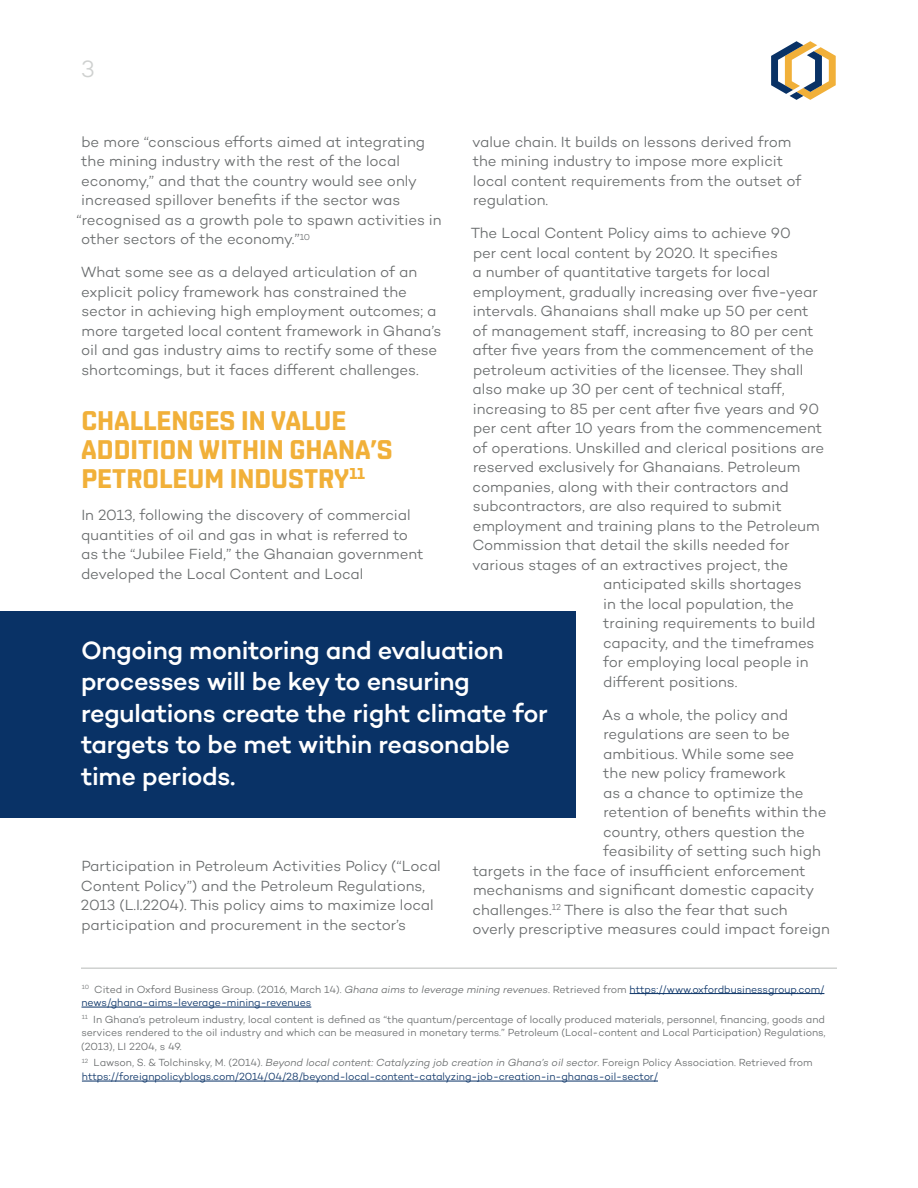
<style>
.page{position:relative;width:918px;height:1188px;background:#fff}
.page>*{position:absolute;margin:0;border:0;box-sizing:border-box;transform-origin:0 0}
.t1{font:700 27px/28.5px "Shentox";color:#f1b039}
.t2{font:500 25.5px/31.5px "Campton";letter-spacing:-.015em;color:#fff}
.t3{font:300 24px "Campton";color:#cfd1d0}
.t4{font:300 15px/19.5px "Campton";letter-spacing:-.005em;color:#696c6d}
.t5{font:300 10.5px/13.5px "Campton";letter-spacing:-.01em;color:#093266}
.t6{font:300 10.5px/13.5px "Campton";letter-spacing:-.005em;color:#696c6d;text-align:justify}
.s1{color:#696c6d}
.s2{font-style:italic;color:#696c6d}
</style>
<div class="page">
<svg style="left:771px;top:41px;width:65px;height:59px"></svg>
<hr style="left:81px;top:967px;width:756px;height:2px;background:#cfd1d0">
<hr style="left:630px;top:993px;width:194px;height:1px;background:#093266">
<hr style="left:82px;top:1007px;width:229px;height:1px;background:#093266">
<hr style="left:82px;top:1081px;width:576px;height:1px;background:#093266">
<div style="left:0;top:611px;width:576px;height:207px;background:#093266"></div>
<h3 class="t3" style="left:81px;top:54px;width:15px">3</h3>
<p class="t4" style="left:82px;top:132px;width:345px">be more “conscious efforts aimed at integrating</p>
<p class="t4" style="left:81px;top:151px;width:320px">the mining industry with the rest of the local</p>
<p class="t4" style="left:81px;top:171px;width:337px">economy,” and that the country would see only</p>
<p class="t4" style="left:81px;top:190px;width:321px">increased spillover benefits if the sector was</p>
<p class="t4" style="left:77px;top:210px;width:367px">“recognised as a growth pole to spawn activities in</p>
<p class="t4" style="left:81px;top:229px;width:231px">other sectors of the economy.”<sup>10</sup></p>
<p class="t4" style="left:81px;top:262px;width:362px">What some see as a delayed articulation of an explicit policy framework has constrained the sector in achieving high employment outcomes; a more targeted local content framework in Ghana’s oil and gas industry aims to rectify some of these shortcomings, but it faces different challenges.</p>
<h1 class="t1" style="left:81px;top:407px;width:313px">CHALLENGES IN VALUE<br>ADDITION WITHIN GHANA’S<br>PETROLEUM INDUSTRY<sup>11</sup></h1>
<p class="t4" style="left:81px;top:505px;width:344px">In 2013, following the discovery of commercial quantities of oil and gas in what is referred to as the “Jubilee Field,” the Ghanaian government developed the Local Content and Local</p>
<p class="t4" style="left:472px;top:132px;width:331px">value chain. It builds on lessons derived from the mining industry to impose more explicit local content requirements from the outset of regulation.</p>
<p class="t4" style="left:471px;top:223px;width:321px">The Local Content Policy aims to achieve 90</p>
<p class="t4" style="left:473px;top:243px;width:306px">per cent local content by 2020. It specifies</p>
<p class="t4" style="left:473px;top:262px;width:299px">a number of quantitative targets for local</p>
<p class="t4" style="left:473px;top:282px;width:346px">employment, gradually increasing over five-year</p>
<p class="t4" style="left:473px;top:301px;width:337px">intervals. Ghanaians shall make up 50 per cent</p>
<p class="t4" style="left:473px;top:321px;width:343px">of management staff, increasing to 80 per cent</p>
<p class="t4" style="left:473px;top:340px;width:343px">after five years from the commencement of the</p>
<p class="t4" style="left:473px;top:360px;width:332px">petroleum activities of the licensee. They shall</p>
<p class="t4" style="left:473px;top:379px;width:314px">also make up 30 per cent of technical staff,</p>
<p class="t4" style="left:473px;top:399px;width:348px">increasing to 85 per cent after five years and 90</p>
<p class="t4" style="left:473px;top:418px;width:351px">per cent after 10 years from the commencement</p>
<p class="t4" style="left:473px;top:438px;width:353px">of operations. Unskilled and clerical positions are</p>
<p class="t4" style="left:473px;top:457px;width:329px">reserved exclusively for Ghanaians. Petroleum</p>
<p class="t4" style="left:473px;top:477px;width:318px">companies, along with their contractors and</p>
<p class="t4" style="left:473px;top:496px;width:310px">subcontractors, are also required to submit</p>
<p class="t4" style="left:473px;top:516px;width:348px">employment and training plans to the Petroleum</p>
<p class="t4" style="left:472px;top:535px;width:319px">Commission that detail the skills needed for</p>
<p class="t4" style="left:472px;top:555px;width:317px">various stages of an extractives project, the</p>
<p class="t4" style="left:603px;top:574px;width:200px">anticipated skills shortages</p>
<p class="t4" style="left:603px;top:594px;width:192px">in the local population, the</p>
<p class="t4" style="left:603px;top:613px;width:214px">training requirements to build</p>
<p class="t4" style="left:603px;top:633px;width:213px">capacity, and the timeframes</p>
<p class="t4" style="left:603px;top:652px;width:207px">for employing local people in</p>
<p class="t4" style="left:603px;top:672px;width:136px">different positions.</p>
<p class="t4" style="left:602px;top:705px;width:188px">As a whole, the policy and</p>
<p class="t4" style="left:604px;top:724px;width:188px">regulations are seen to be</p>
<p class="t4" style="left:603px;top:744px;width:193px">ambitious. While some see</p>
<p class="t4" style="left:603px;top:763px;width:184px">the new policy framework</p>
<p class="t4" style="left:603px;top:783px;width:202px">as a chance to optimize the</p>
<p class="t4" style="left:604px;top:802px;width:224px">retention of benefits within the</p>
<p class="t4" style="left:603px;top:822px;width:203px">country, others question the</p>
<p class="t4" style="left:603px;top:841px;width:219px">feasibility of setting such high</p>
<p class="t4" style="left:473px;top:861px;width:334px">targets in the face of insufficient enforcement</p>
<p class="t4" style="left:473px;top:880px;width:343px">mechanisms and significant domestic capacity</p>
<p class="t4" style="left:473px;top:900px;width:317px">challenges.<sup>12</sup> There is also the fear that such</p>
<p class="t4" style="left:473px;top:919px;width:359px">overly prescriptive measures could impact foreign</p>
<h2 class="t2" style="left:81px;top:634px;width:469px">Ongoing monitoring and evaluation processes will be key to ensuring regulations create the right climate for targets to be met within reasonable time periods.</h2>
<p class="t4" style="left:81px;top:856px;width:361px">Participation in Petroleum Activities Policy (“Local Content Policy”) and the Petroleum Regulations, 2013 (L.I.2204). This policy aims to maximize local participation and procurement in the sector’s</p>
<p class="t5" style="left:82px;top:982px;width:744px"><sup>10</sup> <span class="s1">Cited in Oxford Business Group. (2016, March 14).</span> <span class="s2">Ghana aims to leverage mining revenues</span><span class="s1">. Retrieved from</span> https://www.oxfordbusinessgroup.com/ news/ghana-aims-leverage-mining-revenues</p>
<p class="t6" style="left:81px;top:1012px;width:746px"><sup>11</sup> In Ghana’s petroleum industry, local content is defined as “the quantum/percentage of locally produced materials, personnel, financing, goods and services rendered to the oil industry and which can be measured in monetary terms.” Petroleum (Local-content and Local Participation) Regulations, (2013), LI 2204, s 49.</p>
<p class="t5" style="left:82px;top:1056px;width:732px"><sup>12</sup> <span class="s1">Lawson, S. &amp; Tolchinsky, M. (2014).</span> <span class="s2">Beyond local content: Catalyzing job creation in Ghana’s oil sector</span><span class="s1">. Foreign Policy Association. Retrieved from </span>https://foreignpolicyblogs.com/2014/04/28/beyond-local-content-catalyzing-job-creation-in-ghanas-oil-sector/</p>
</div>
